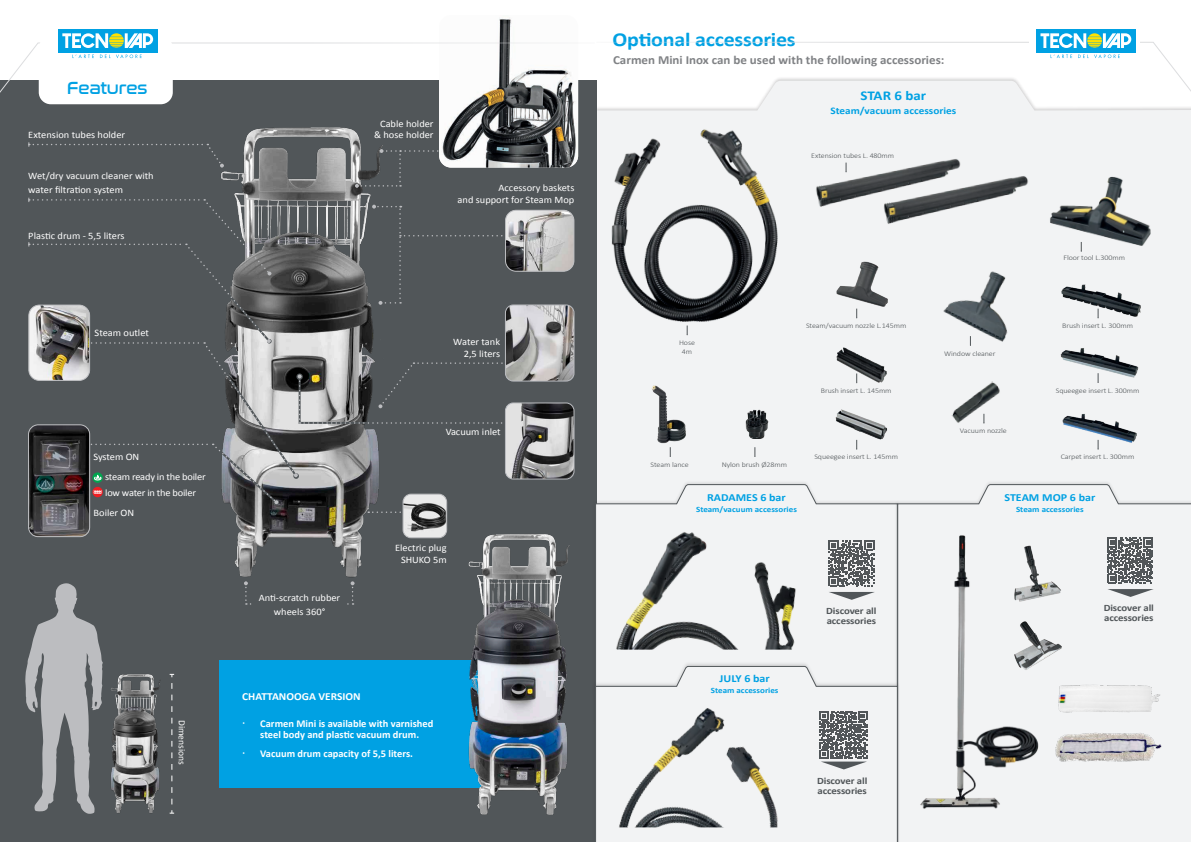
<style>
.page{position:relative;width:1191px;height:842px;background:#fff}
.page>*{position:absolute;margin:0;border:0;box-sizing:border-box;transform-origin:0 0}
.t1{font:700 19.8px "Calibri";letter-spacing:-.01em;color:#00a1e3;scale:1.11 1}
.t2{font:18px "Nasalization Rg";letter-spacing:-.04em;color:#00a1e3}
.t3{font:700 13.5px "Calibri";color:#00a1e3;scale:1.11 1}
.t4{font:700 12.4px "Calibri";color:#808285;scale:1.05 1}
.t5{font:700 10.8px "Calibri";color:#00a1e3;scale:1.11 1}
.t6{font:700 10.8px "Calibri";color:#fff;scale:1.05 1}
.t7{font:700 10.5px/11px "Calibri";color:#fff}
.t8{font:700 10.1px "Calibri";color:#00a1e3;scale:1.11 1}
.t9{font:9.9px/12px "Calibri";color:#fff;text-align:right;scale:1.05 1}
.t10{font:9.9px/16px "Calibri";letter-spacing:-.02em;color:#fff;scale:1.05 1}
.t11{font:700 9.7px/9.8px "Calibri";letter-spacing:-.01em;color:#515659;scale:1.11 1}
.t12{font:9.5px "Calibri";color:#fff}
.t13{font:700 8.1px "Calibri";color:#00a1e3;scale:1.11 1}
.t14{font:300 7.2px/9px "Calibri";letter-spacing:-.01em;color:#515659;text-align:center;scale:1.11 1}
</style>
<div class="page">
<div style="left:596px;top:103px;width:595px;height:377px;background:#f2f3f4"></div>
<div style="left:0;top:81px;width:596px;height:761px;background:#515659"></div>
<img style="left:221px;top:127px;width:162px;height:456px">
<svg style="left:25px;top:583px;width:77px;height:229px"></svg>
<img style="left:439px;top:18px;width:139px;height:148px">
<div style="left:220px;top:660px;width:330px;height:128px;background:#00a1e3"></div>
<svg style="left:355px;top:149px;width:218px;height:39px"></svg>
<svg style="left:244px;top:581px;width:36px;height:24px"></svg>
<svg style="left:319px;top:581px;width:35px;height:24px"></svg>
<div style="left:253px;top:594px;width:93px;height:21px;background:#515659"></div>
<svg style="left:28px;top:142px;width:196px;height:26px"></svg>
<img style="left:403px;top:514px;width:44px;height:24px">
<div style="left:403px;top:494px;width:44px;height:44px;border:1px solid #bcbdc0;border-radius:8px"></div>
<img style="left:542px;top:210px;width:32px;height:60px">
<div style="left:505px;top:210px;width:69px;height:62px;border:1px solid #bcbdc0;border-radius:11px"></div>
<img style="left:30px;top:514px;width:60px;height:23px">
<div style="left:28px;top:424px;width:62px;height:113px;border:1px solid #bcbdc0;border-radius:10px"></div>
<div style="left:596px;top:484px;width:298px;height:178px;background:#f2f3f4"></div>
<div style="left:897px;top:484px;width:294px;height:358px;background:#f2f3f4"></div>
<div style="left:592px;top:662px;width:308px;height:180px;background:#231f20;opacity:.15"></div>
<div style="left:595px;top:666px;width:302px;height:176px;background:#f2f3f4"></div>
<img style="left:1054px;top:683px;width:108px;height:32px">
<img style="left:1054px;top:732px;width:108px;height:33px">
<img style="left:613px;top:681px;width:213px;height:146px">
<svg style="left:828px;top:540px;width:46px;height:46px"></svg>
<svg style="left:1107px;top:538px;width:46px;height:45px"></svg>
<svg style="left:819px;top:711px;width:48px;height:58px"></svg>
<svg style="left:828px;top:592px;width:47px;height:8px"></svg>
<svg style="left:1107px;top:589px;width:46px;height:8px"></svg>
<img style="left:611px;top:525px;width:194px;height:125px">
<img style="left:914px;top:532px;width:130px;height:284px">
<img style="left:1012px;top:543px;width:50px;height:60px">
<img style="left:1013px;top:621px;width:48px;height:50px">
<svg style="left:28px;top:198px;width:514px;height:316px"></svg>
<img style="left:745px;top:410px;width:23px;height:29px">
<img style="left:809px;top:152px;width:153px;height:58px">
<img style="left:876px;top:169px;width:154px;height:58px">
<img style="left:1045px;top:172px;width:112px;height:82px">
<img style="left:1057px;top:343px;width:85px;height:35px">
<img style="left:1057px;top:408px;width:86px;height:44px">
<img style="left:1058px;top:283px;width:85px;height:35px">
<img style="left:834px;top:256px;width:55px;height:57px">
<img style="left:835px;top:409px;width:53px;height:31px">
<img style="left:835px;top:347px;width:53px;height:36px">
<img style="left:646px;top:381px;width:47px;height:65px">
<img style="left:935px;top:263px;width:90px;height:83px">
<img style="left:946px;top:380px;width:60px;height:45px">
<img style="left:747px;top:417px;width:16px;height:21px">
<img style="left:596px;top:117px;width:198px;height:214px">
<img style="left:505px;top:403px;width:69px;height:76px">
<div style="left:505px;top:403px;width:69px;height:76px;border:1px solid #bcbdc0;border-radius:8px"></div>
<img style="left:505px;top:305px;width:69px;height:76px">
<div style="left:505px;top:305px;width:69px;height:76px;border:1px solid #bcbdc0;border-radius:8px"></div>
<img style="left:29px;top:305px;width:61px;height:75px">
<div style="left:28px;top:305px;width:62px;height:76px;border:1px solid #bcbdc0;border-radius:11px"></div>
<img style="left:70px;top:660px;width:105px;height:154px">
<img style="left:468px;top:534px;width:102px;height:281px">
<div style="left:1036px;top:29px;width:99px;height:23px;background:#00a1e3"></div>
<div style="left:58px;top:29px;width:99px;height:23px;background:#00a1e3"></div>
<svg style="left:0;top:33px;width:1191px;height:70px"></svg>
<h2 class="t2" style="left:67px;top:71px;width:82px">Features</h2>
<p class="t9" style="left:28px;top:129px;width:94px">Extension tubes holder</p>
<p class="t9" style="left:28px;top:169px;width:121px;line-height:14px;text-align:left">Wet/dry vacuum cleaner with water filtration system</p>
<p class="t9" style="left:28px;top:230px;width:93px">Plastic drum - 5,5 liters</p>
<p class="t9" style="left:95px;top:327px;width:53px">Steam outlet</p>
<p class="t9" style="left:93px;top:451px;width:45px">System ON</p>
<p class="t10" style="left:105px;top:468px;width:97px">steam ready in the boiler low water in the boiler</p>
<p class="t9" style="left:94px;top:507px;width:40px">Boiler ON</p>
<p class="t12" style="left:188px;top:720px;width:47px;rotate:90deg">Dimensions</p>
<p class="t9" style="left:374px;top:119px;width:58px;line-height:11px">Cable holder &amp; hose holder</p>
<p class="t9" style="left:457px;top:181px;width:113px">Accessory baskets<br>and support for Steam Mop</p>
<p class="t9" style="left:453px;top:336px;width:46px">Water tank<br>2,5 liters</p>
<p class="t9" style="left:446px;top:426px;width:54px">Vacuum inlet</p>
<p class="t9" style="left:259px;top:591px;width:79px;line-height:14px;text-align:center">Anti-scratch rubber wheels 360°</p>
<p class="t9" style="left:395px;top:541px;width:51px;text-align:center">Electric plug<br>SHUKO 5m</p>
<p class="t6" style="left:242px;top:689px;width:114px">CHATTANOOGA VERSION</p>
<p class="t7" style="left:260px;top:717px;width:175px">Carmen Mini is available with varnished steel body and plastic vacuum drum.</p>
<p class="t7" style="left:260px;top:748px;width:154px">Vacuum drum capacity of 5,5 liters.</p>
<h1 class="t1" style="left:612px;top:26px;width:167px">Optional accessories</h1>
<p class="t4" style="left:613px;top:52px;width:317px">Carmen Mini Inox can be used with the following accessories:</p>
<h3 class="t3" style="left:860px;top:87px;width:61px">STAR 6 bar</h3>
<p class="t8" style="left:830px;top:104px;width:115px">Steam/vacuum accessories</p>
<p class="t14" style="left:811px;top:151px;width:76px">Extension tubes L. 480mm</p>
<p class="t14" style="left:806px;top:321px;width:92px">Steam/vacuum nozzle L.145mm</p>
<p class="t14" style="left:679px;top:337px;width:16px">Hose<br>4m</p>
<p class="t14" style="left:944px;top:348px;width:48px">Window cleaner</p>
<p class="t14" style="left:821px;top:386px;width:65px">Brush insert L. 145mm</p>
<p class="t14" style="left:960px;top:426px;width:44px">Vacuum nozzle</p>
<p class="t14" style="left:1063px;top:253px;width:57px">Floor tool L.300mm</p>
<p class="t14" style="left:1062px;top:321px;width:65px">Brush insert L. 300mm</p>
<p class="t14" style="left:1055px;top:386px;width:77px">Squeegee insert L. 300mm</p>
<p class="t14" style="left:650px;top:459px;width:36px">Steam lance</p>
<p class="t14" style="left:721px;top:459px;width:60px">Nylon brush Ø28mm</p>
<p class="t5" style="left:707px;top:491px;width:72px">RADAMES 6 bar</p>
<p class="t13" style="left:696px;top:504px;width:92px">Steam/vacuum accessories</p>
<p class="t14" style="left:814px;top:452px;width:77px">Squeegee insert L. 145mm</p>
<p class="t14" style="left:1060px;top:452px;width:68px">Carpet insert L. 300mm</p>
<p class="t5" style="left:1004px;top:491px;width:83px">STEAM MOP 6 bar</p>
<p class="t13" style="left:1016px;top:504px;width:62px">Steam accessories</p>
<p class="t5" style="left:719px;top:672px;width:47px">JULY 6 bar</p>
<p class="t13" style="left:711px;top:685px;width:62px">Steam accessories</p>
<p class="t11" style="left:826px;top:606px;width:47px">Discover all accessories</p>
<p class="t11" style="left:1103px;top:603px;width:47px">Discover all accessories</p>
<p class="t11" style="left:817px;top:776px;width:47px">Discover all accessories</p>
</div>
